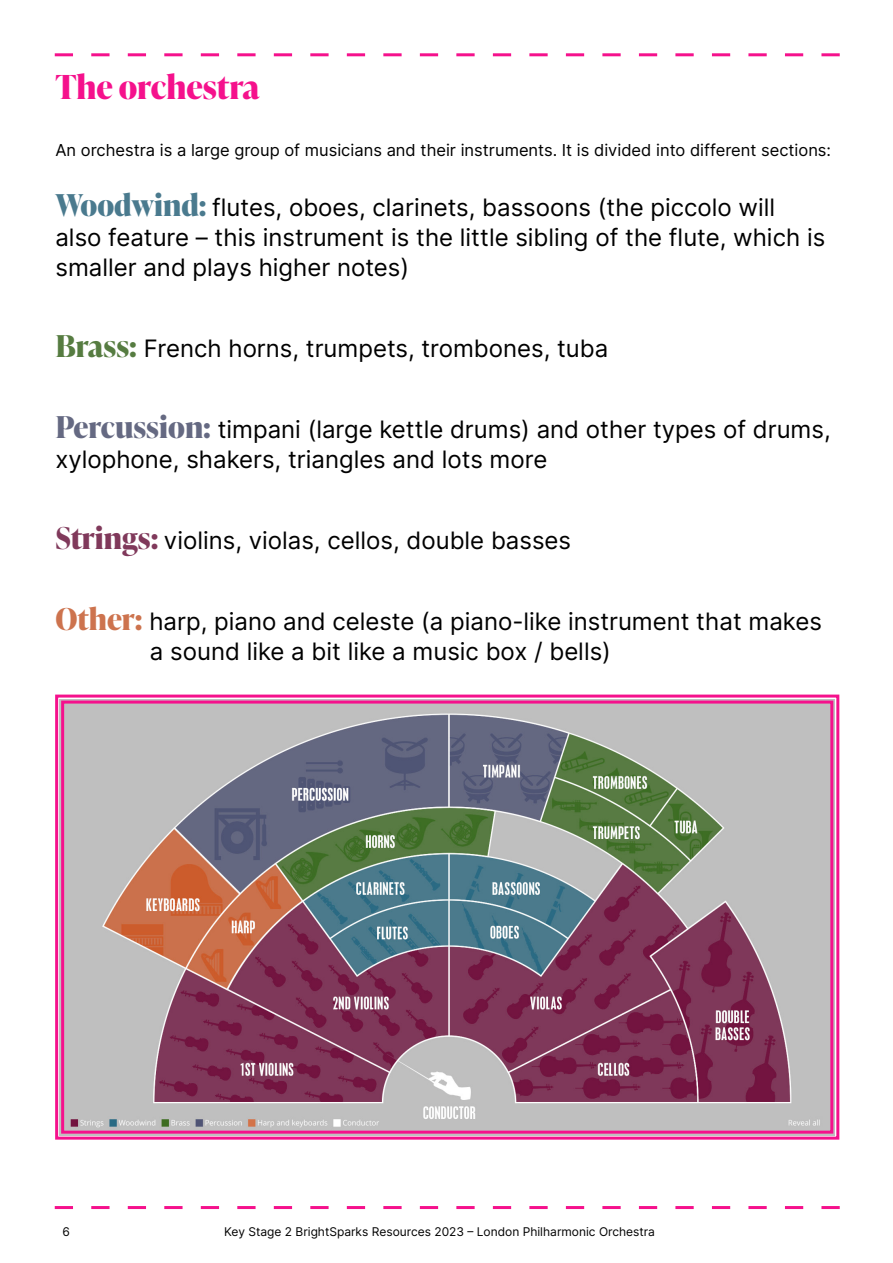
<style>
.page{position:relative;width:893px;height:1263px;background:#fff}
.page>*{position:absolute;margin:0;border:0;box-sizing:border-box;transform-origin:0 0}
.t1{font:700 33px "Ivy Presto Display";color:#f5118c}
.t2{font:24px/30px "Inter";color:#000}
.t3{font:16.5px "Inter";color:#000}
.t4{font:12px "Inter";color:#000}
.s1{font-family:"Ivy Presto Display";font-weight:700;font-size:30px;color:#4a7a8e}
.s2{font-family:"Ivy Presto Display";font-weight:700;font-size:30px;color:#567c41}
.s3{font-family:"Ivy Presto Display";font-weight:700;font-size:30px;color:#656982}
.s4{font-family:"Ivy Presto Display";font-weight:700;font-size:30px;color:#80395b}
.s5{font-family:"Ivy Presto Display";font-weight:700;font-size:30px;color:#cd734e}
</style>
<div class="page">
<svg style="left:55px;top:1206px;width:785px;height:3px"></svg>
<svg style="left:55px;top:53px;width:785px;height:3px"></svg>
<svg style="left:55px;top:694px;width:785px;height:446px;background:#9a828d"></svg>
<div style="left:61px;top:700px;width:772px;height:433px;border:3px solid #f5118c"></div>
<h1 class="t1" style="left:55px;top:63px;width:206px">The orchestra</h1>
<p class="t3" style="left:55px;top:138px;width:777px">An orchestra is a large group of musicians and their instruments. It is divided into different sections:</p>
<p class="t2" style="left:55px;top:192px;width:771px"><span class="s1">Woodwind:</span> flutes, oboes, clarinets, bassoons (the piccolo will also feature – this instrument is the little sibling of the flute, which is smaller and plays higher notes)</p>
<p class="t2" style="left:55px;top:333px;width:554px"><span class="s2">Brass:</span> French horns, trumpets, trombones, tuba</p>
<p class="t2" style="left:55px;top:414px;width:777px"><span class="s3">Percussion:</span> timpani (large kettle drums) and other types of drums, xylophone, shakers, triangles and lots more</p>
<p class="t2" style="left:55px;top:525px;width:517px"><span class="s4">Strings:</span> violins, violas, cellos, double basses</p>
<p class="t2" style="left:150px;top:606px;width:673px;text-indent:-94px"><span class="s5">Other:</span> harp, piano and celeste (a piano-like instrument that makes a sound like a bit like a music box / bells)</p>
<p class="t4" style="left:63px;top:1223px;width:9px">6</p>
<p class="t4" style="left:224px;top:1223px;width:432px">Key Stage 2 BrightSparks Resources 2023 – London Philharmonic Orchestra</p>
</div>
